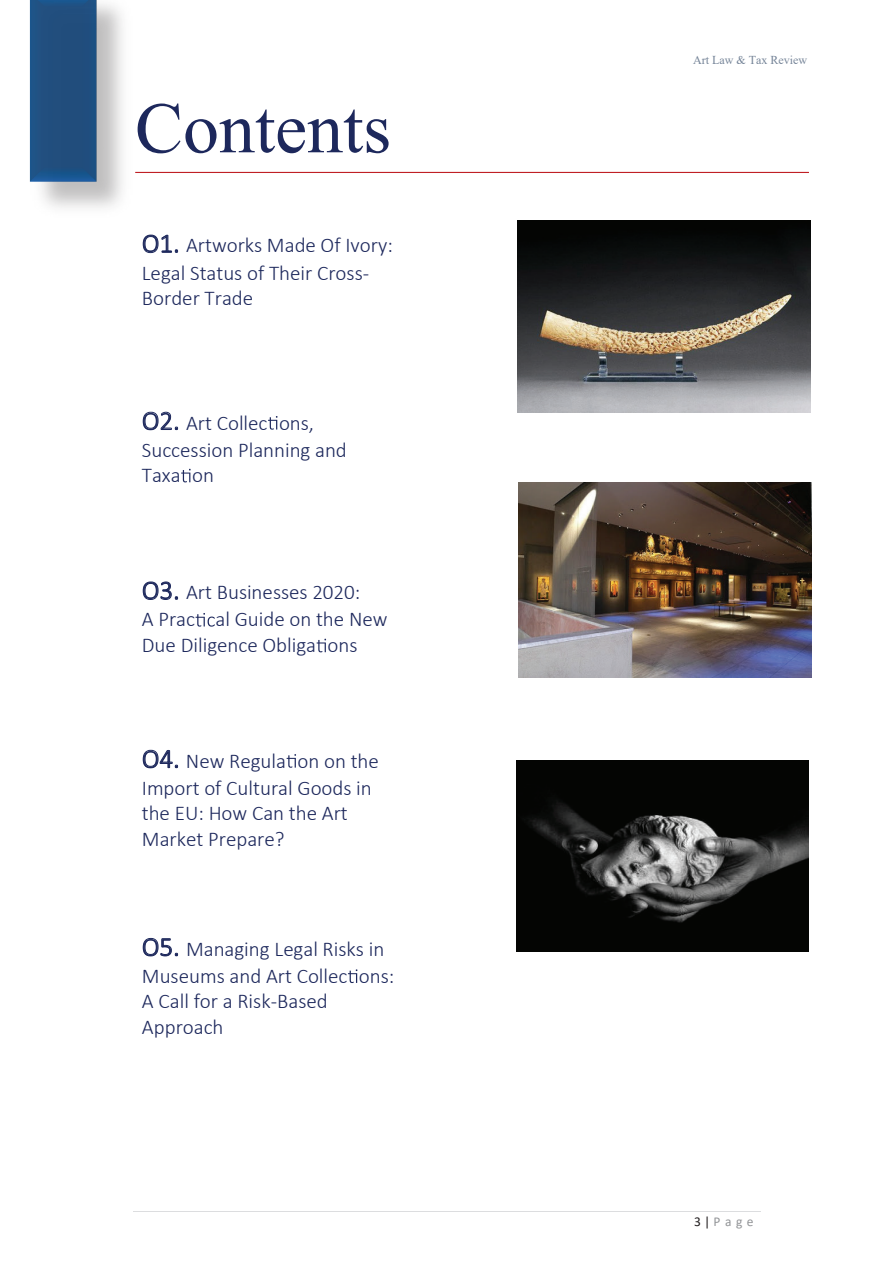
<style>
.page{position:relative;width:893px;height:1263px;background:#fff}
.page>*{position:absolute;margin:0;border:0;box-sizing:border-box;transform-origin:0 0}
.t1{font:72px "Times New Roman";color:#1d285c}
.t2{font:300 21px/26.4px "Calibri";color:#1d285c}
.t3{font:13.5px "Calibri";color:#939598}
.t4{font:12px "Times New Roman";color:#758498}
.s1{font-size:27px}
.s2{color:#231f20}
</style>
<div class="page">
<hr style="left:133px;top:1211px;width:627px;height:1px;background:#dcdddf">
<svg style="left:142px;top:234px;width:37px;height:19px"></svg>
<svg style="left:142px;top:411px;width:37px;height:20px"></svg>
<svg style="left:268px;top:416px;width:9px;height:14px"></svg>
<svg style="left:181px;top:469px;width:10px;height:13px"></svg>
<svg style="left:142px;top:581px;width:37px;height:19px"></svg>
<svg style="left:196px;top:613px;width:19px;height:14px"></svg>
<svg style="left:317px;top:639px;width:9px;height:13px"></svg>
<svg style="left:142px;top:749px;width:37px;height:20px"></svg>
<svg style="left:287px;top:754px;width:9px;height:14px"></svg>
<svg style="left:142px;top:938px;width:37px;height:19px"></svg>
<svg style="left:348px;top:969px;width:9px;height:14px"></svg>
<img style="left:29px;top:0;width:110px;height:208px">
<hr style="left:135px;top:172px;width:674px;height:1px;background:#c02025">
<img style="left:518px;top:483px;width:293px;height:194px">
<img style="left:517px;top:221px;width:294px;height:191px">
<img style="left:517px;top:761px;width:291px;height:191px">
<h1 class="t1" style="left:135px;top:77px;width:258px">Contents</h1>
<p class="t2" style="left:142px;top:232px;width:253px"><span class="s1">O1.</span> Artworks Made Of Ivory:<br>Legal Status of Their Cross-<br>Border Trade</p>
<p class="t2" style="left:142px;top:409px;width:207px"><span class="s1">O2.</span> Art Collec ons,<br>Succession Planning and<br>Taxa on</p>
<p class="t2" style="left:142px;top:579px;width:247px"><span class="s1">O3.</span> Art Businesses 2020:<br>A Prac al Guide on the New<br>Due Diligence Obliga ons</p>
<p class="t2" style="left:142px;top:747px;width:239px"><span class="s1">O4.</span> New Regula on on the<br>Import of Cultural Goods in the EU: How Can the Art<br>Market Prepare?</p>
<p class="t2" style="left:142px;top:935px;width:254px"><span class="s1">O5.</span> Managing Legal Risks in<br>Museums and Art Collec ons:<br>A Call for a Risk-Based<br>Approach</p>
<p class="t4" style="left:693px;top:52px;width:116px">Art Law &amp; Tax Review</p>
<p class="t3" style="left:694px;top:1212px;width:61px"><span class="s2">3|</span>Page</p>
</div>
